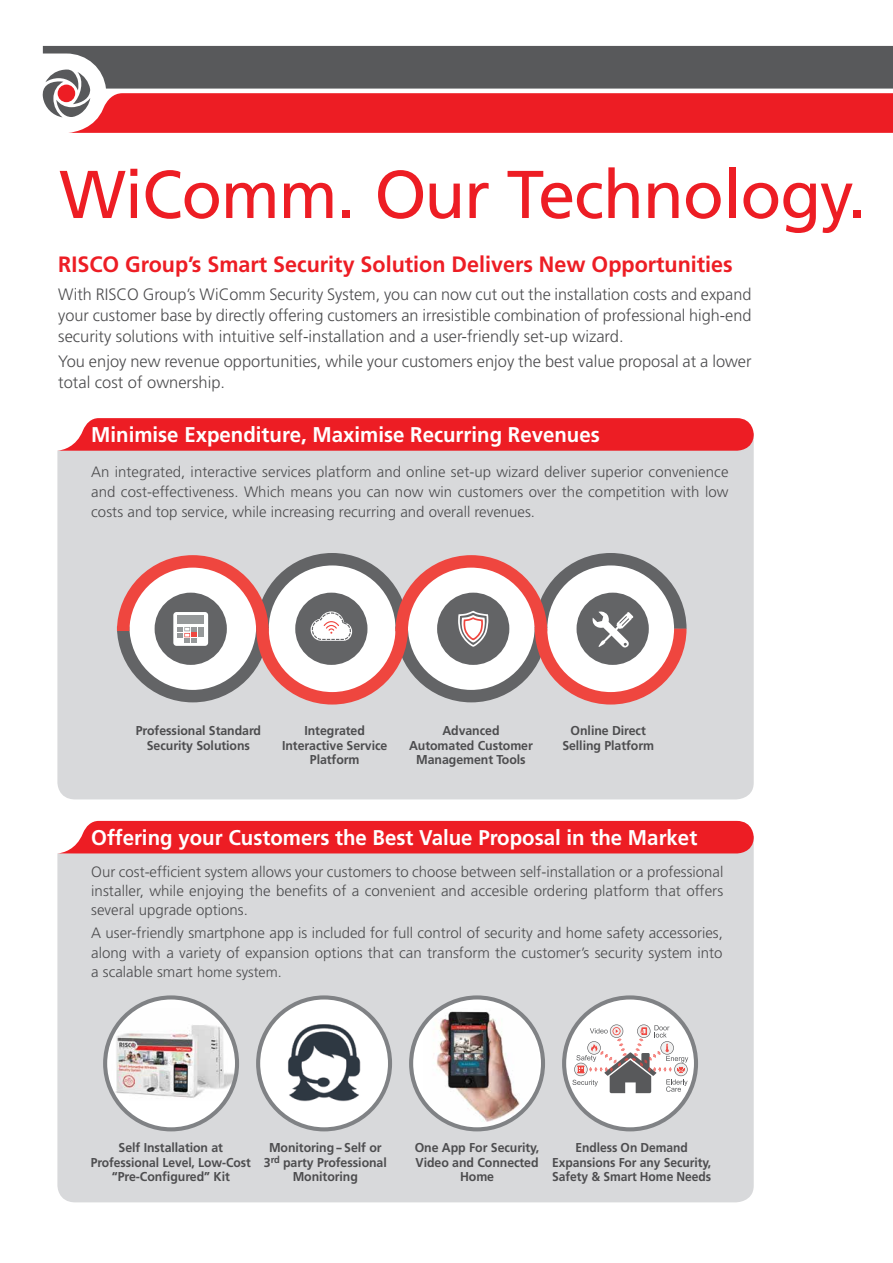
<style>
.page{position:relative;width:893px;height:1263px;background:#fff}
.page>*{position:absolute;margin:0;border:0;box-sizing:border-box;transform-origin:0 0}
.t1{font:67.5px "Frutiger";letter-spacing:-.015em;color:#ed1d24}
.t2{font:700 22.2px "Frutiger";color:#ed1d24}
.t3{font:700 21.3px "Frutiger";color:#fff;scale:.96 1}
.t4{font:300 16.5px/21px "Frutiger";color:#4d4d4f;text-align:justify}
.t5{font:300 15px/19.2px "Frutiger";color:#4d4d4f;text-align:justify}
.t6{font:700 12.9px/14.2px "Frutiger";letter-spacing:-.005em;color:#4d4d4f;text-align:center;scale:.96 1}
.t7{font:700 12.9px/14.2px "Frutiger";letter-spacing:-.005em;color:#4d4d4f;text-align:center;scale:.94 1}
.s1{font-size:14.4px}
</style>
<div class="page">
<div style="left:57px;top:853px;width:697px;height:349px;background:#d8d9db"></div>
<svg style="left:42px;top:46px;width:851px;height:87px;background:#a74e52"></svg>
<div style="left:57px;top:451px;width:697px;height:348px;background:#d8d9db"></div>
<svg style="left:57px;top:418px;width:697px;height:33px;background:#ed272e"></svg>
<div style="left:61px;top:821px;width:693px;height:32px;background:#ed1d24"></div>
<div style="left:564px;top:997px;width:132px;height:132px;background:#fff;border-radius:50%"></div>
<div style="left:562px;top:995px;width:136px;height:136px;border:4px solid #808285;border-radius:50%"></div>
<svg style="left:572px;top:1024px;width:116px;height:69px"></svg>
<div style="left:258px;top:997px;width:132px;height:132px;background:#fff;border-radius:50%"></div>
<div style="left:256px;top:995px;width:136px;height:136px;border:4px solid #808285;border-radius:50%"></div>
<div style="left:105px;top:997px;width:132px;height:132px;background:#fff;border-radius:50%"></div>
<img style="left:109px;top:1009px;width:128px;height:91px">
<div style="left:103px;top:995px;width:136px;height:136px;border:4px solid #808285;border-radius:50%"></div>
<svg style="left:411px;top:997px;width:132px;height:132px"></svg>
<img style="left:423px;top:1009px;width:115px;height:118px">
<div style="left:409px;top:995px;width:136px;height:136px;border:4px solid #808285;border-radius:50%"></div>
<img style="left:288px;top:1024px;width:73px;height:78px">
<svg style="left:117px;top:553px;width:569px;height:151px"></svg>
<h1 class="t1" style="left:60px;top:155px;width:808px">WiComm. Our Technology.</h1>
<h2 class="t2" style="left:58px;top:252px;width:676px">RISCO Group’s Smart Security Solution Delivers New Opportunities</h2>
<p class="t4" style="left:58px;top:284px;width:695px">With RISCO Group’s WiComm Security System, you can now cut out the installation costs and expand your customer base by directly offering customers an irresistible combination of professional high-end security solutions with intuitive self-installation and a user-friendly set-up wizard.</p>
<p class="t4" style="left:58px;top:351px;width:695px">You enjoy new revenue opportunities, while your customers enjoy the best value proposal at a lower total cost of ownership.</p>
<h3 class="t3" style="left:91px;top:423px;width:531px">Minimise Expenditure, Maximise Recurring Revenues</h3>
<p class="t5" style="left:91px;top:461px;width:639px;line-height:20.2px">An integrated, interactive services platform and online set-up wizard deliver superior convenience and cost-effectiveness. Which means you can now win customers over the competition with low costs and top service, while increasing recurring and overall revenues.</p>
<p class="t6" style="left:136px;top:723px;width:132px">Professional Standard<br>Security Solutions</p>
<p class="t6" style="left:282px;top:723px;width:111px">Integrated<br>Interactive Service<br>Platform</p>
<p class="t6" style="left:409px;top:723px;width:130px">Advanced<br>Automated Customer<br>Management Tools</p>
<p class="t6" style="left:562px;top:723px;width:97px">Online Direct<br>Selling Platform</p>
<h3 class="t3" style="left:91px;top:825px;width:633px">Offering your Customers the Best Value Proposal in the Market</h3>
<p class="t5" style="left:91px;top:862px;width:634px">Our cost-efficient system allows your customers to choose between self-installation or a professional installer, while enjoying the benefits of a convenient and accesible ordering platform that offers several upgrade options.</p>
<p class="t5" style="left:91px;top:923px;width:633px">A user-friendly smartphone app is included for full control of security and home safety accessories, along with a variety of expansion options that can transform the customer’s security system into a scalable smart <span class="s1">home system.</span></p>
<p class="t6" style="left:91px;top:1140px;width:168px">Self Installation at<br>Professional Level, Low-Cost “Pre-Configured” Kit</p>
<p class="t6" style="left:264px;top:1140px;width:130px">Monitoring - Self or<br>3<sup>rd</sup> party Professional<br>Monitoring</p>
<p class="t6" style="left:415px;top:1140px;width:131px">One App For Security,<br>Video and Connected<br>Home</p>
<p class="t7" style="left:552px;top:1140px;width:171px">Endless On Demand<br>Expansions For any Security,<br>Safety &amp; Smart Home Needs</p>
</div>
